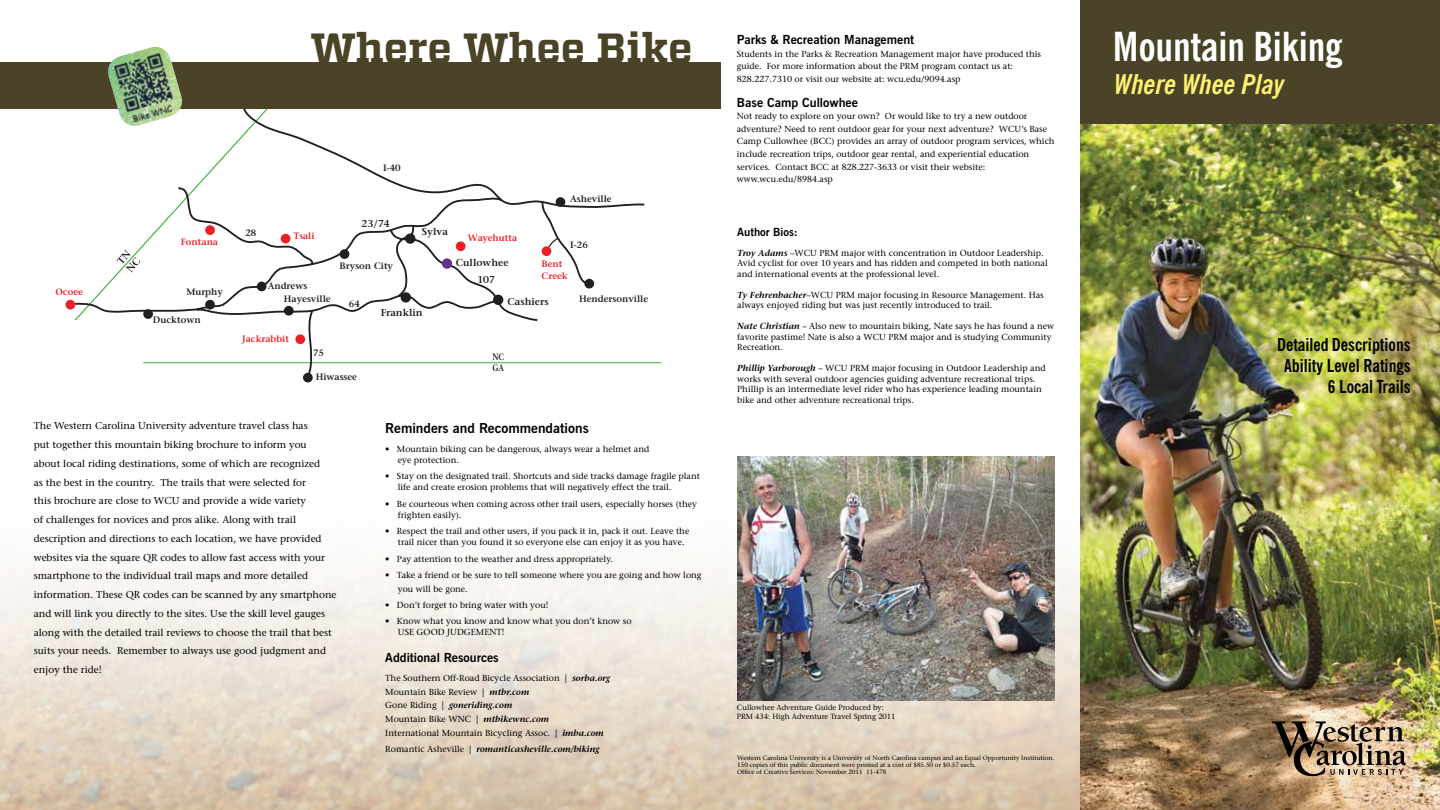
<style>
.page{position:relative;width:1440px;height:810px;background:#fff}
.page>*{position:absolute;margin:0;border:0;box-sizing:border-box;transform-origin:0 0}
.t1{font:700 42.12px "Vitesse";color:#4a4327}
.t2{font:700 condensed 40px "News Gothic BT";color:#fff}
.t3{font:italic 700 condensed 27.5px "News Gothic BT";color:#fef273}
.t4{font:700 condensed 17.75px "News Gothic BT";color:#000}
.t5{font:700 13.75px "News Gothic BT";color:#000}
.t6{font:700 12.5px "News Gothic BT";color:#000}
.t7{font:700 11.25px "News Gothic BT";color:#000}
.t8{font:500 10px/18.8px "Stone Serif Std";color:#000}
.t9{font:600 10px "Stone Serif Std";color:#231e21}
.t10{font:600 9.25px "Stone Serif Std";color:#231e21}
.t11{font:600 9.25px/11.1px "Stone Serif Std";color:#ec2127}
.t12{font:600 9.25px/11.1px "Stone Serif Std";color:#231e21;scale:.83 1}
.t13{font:500 8.75px/10.5px "Stone Serif Std";color:#000}
.t14{font:italic 600 8.75px "Stone Serif Std";color:#000}
.t15{font:500 7.5px/9px "Stone Serif Std";color:#000}
.t16{font:500 6.25px/6.9px "Stone Serif Std";color:#000}
.s1{font-weight:600;font-style:italic}
.s2{font-weight:500;font-style:normal}
</style>
<div class="page">
<img style="left:0;top:46px;width:1080px;height:764px">
<img style="left:1080px;top:124px;width:360px;height:686px">
<hr style="left:143px;top:362px;width:519px;height:1px;background:#39b24a">
<div style="left:303px;top:373px;width:10px;height:10px;background:#231e21;border-radius:50%"></div>
<div style="left:66px;top:300px;width:9px;height:10px;background:#ec2127;border-radius:50%"></div>
<svg style="left:73px;top:109px;width:573px;height:267px"></svg>
<div style="left:442px;top:258px;width:10px;height:11px;background:#66308e;border-radius:50%"></div>
<div style="left:1080px;top:0;width:360px;height:124px;background:#4a4327"></div>
<img style="left:1272px;top:721px;width:134px;height:55px">
<img style="left:737px;top:457px;width:317px;height:244px">
<div style="left:0;top:63px;width:720px;height:46px;background:#4a4327"></div>
<img style="left:104px;top:47px;width:82px;height:83px">
<h1 class="t1" style="left:310px;top:20px;width:384px">Where Whee Bike</h1>
<p class="t11" style="left:55px;top:287px;width:29px">Ocoee</p>
<p class="t11" style="left:181px;top:236px;width:39px">Fontana</p>
<p class="t10" style="left:186px;top:287px;width:38px">Murphy</p>
<p class="t10" style="left:153px;top:315px;width:49px">Ducktown</p>
<p class="t10" style="left:245px;top:228px;width:12px">28</p>
<p class="t10" style="left:383px;top:163px;width:19px">I-40</p>
<p class="t9" style="left:362px;top:217px;width:30px">23/74</p>
<p class="t9" style="left:422px;top:226px;width:28px">Sylva</p>
<p class="t11" style="left:294px;top:230px;width:22px">Tsali</p>
<p class="t11" style="left:468px;top:233px;width:51px">Wayehutta</p>
<p class="t10" style="left:570px;top:193px;width:43px">Asheville</p>
<p class="t10" style="left:570px;top:240px;width:19px">I-26</p>
<p class="t10" style="left:268px;top:280px;width:41px">Andrews</p>
<p class="t10" style="left:284px;top:293px;width:48px">Hayesville</p>
<p class="t10" style="left:340px;top:260px;width:55px">Bryson City</p>
<p class="t10" style="left:349px;top:298px;width:12px">64</p>
<p class="t9" style="left:381px;top:306px;width:44px">Franklin</p>
<p class="t9" style="left:456px;top:256px;width:54px">Cullowhee</p>
<p class="t9" style="left:507px;top:295px;width:43px">Cashiers</p>
<p class="t11" style="left:542px;top:259px;width:28px">Bent<br>Creek</p>
<p class="t9" style="left:477px;top:274px;width:19px">107</p>
<p class="t10" style="left:579px;top:293px;width:71px">Hendersonville</p>
<p class="t11" style="left:242px;top:333px;width:48px">Jackrabbit</p>
<p class="t10" style="left:313px;top:347px;width:12px">75</p>
<p class="t10" style="left:316px;top:372px;width:43px">Hiwassee</p>
<p class="t12" style="left:492px;top:351px;width:16px">NC<br>GA</p>
<p class="t8" style="left:34px;top:416px;width:304px">The Western Carolina University adventure travel class has<br>put together this mountain biking brochure to inform you<br>about local riding destinations, some of which are recognized<br>as the best in the country. The trails that were selected for<br>this brochure are close to WCU and provide a wide variety<br>of challenges for novices and pros alike. Along with trail description and directions to each location, we have provided websites via the square QR codes to allow fast access with your smartphone to the individual trail maps and more detailed information. These QR codes can be scanned by any smartphone and will link you directly to the sites. Use the skill level gauges along with the detailed trail reviews to choose the trail that best suits your needs. Remember to always use good judgment and enjoy the ride!</p>
<h3 class="t5" style="left:385px;top:420px;width:205px">Reminders and Recommendations</h3>
<p class="t13" style="left:398px;top:443px;width:253px;line-height:11.2px;text-indent:-13px">• Mountain biking can be dangerous, always wear a helmet and eye protection.</p>
<p class="t13" style="left:398px;top:471px;width:304px;line-height:11.2px;text-indent:-13px">• Stay on the designated trail. Shortcuts and side tracks damage fragile plant life and create erosion problems that will negatively effect the trail.</p>
<p class="t13" style="left:398px;top:498px;width:301px;line-height:11.2px;text-indent:-13px">• Be courteous when coming across other trail users, especially horses (they frighten easily).</p>
<p class="t13" style="left:398px;top:526px;width:293px;line-height:11.2px;text-indent:-13px">• Respect the trail and other users, if you pack it in, pack it out. Leave the trail nicer than you found it so everyone else can enjoy it as you have.</p>
<p class="t13" style="left:385px;top:553px;width:229px">• Pay attention to the weather and dress appropriately.</p>
<p class="t13" style="left:398px;top:568px;width:305px;line-height:13.8px;text-indent:-13px">• Take a friend or be sure to tell someone where you are going and how long you will be gone.</p>
<p class="t13" style="left:385px;top:600px;width:164px">• Don’t forget to bring water with you!</p>
<p class="t13" style="left:398px;top:616px;width:235px;line-height:11.2px;text-indent:-13px">• Know what you know and know what you don’t know so<br>USE GOOD JUDGEMENT!</p>
<h3 class="t6" style="left:385px;top:650px;width:115px">Additional Resources</h3>
<p class="t13" style="left:385px;top:671px;width:227px;line-height:13.8px">The Southern Off-Road Bicycle Association | <span class="s1">sorba.org </span>Mountain Bike Review | <span class="s1">mtbr.com<br></span>Gone Riding | <span class="s1">goneriding.com<br></span>Mountain Bike WNC | <span class="s1">mtbikewnc.com<br></span>International Mountain Bicycling Assoc. | <span class="s1">imba.com</span></p>
<p class="t14" style="left:385px;top:744px;width:216px"><span class="s2">Romantic Asheville |</span> romanticasheville.com/biking</p>
<h3 class="t6" style="left:737px;top:32px;width:179px">Parks &amp; Recreation Management</h3>
<p class="t13" style="left:737px;top:48px;width:306px;line-height:12.5px">Students in the Parks &amp; Recreation Management major have produced this guide. For more information about the PRM program contact us at:<br>828.227.7310 or visit our website at: wcu.edu/9094.asp</p>
<h3 class="t6" style="left:737px;top:95px;width:123px">Base Camp Cullowhee</h3>
<p class="t13" style="left:737px;top:110px;width:319px;line-height:12.5px">Not ready to explore on your own? Or would like to try a new outdoor adventure? Need to rent outdoor gear for your next adventure? WCU’s Base Camp Cullowhee (BCC) provides an array of outdoor program services, which include recreation trips, outdoor gear rental, and experiential education services. Contact BCC at 828.227-3633 or visit their website: www.wcu.edu/8984.asp</p>
<p class="t7" style="left:737px;top:225px;width:62px">Author Bios:</p>
<p class="t13" style="left:737px;top:248px;width:312px"><span class="s1">Troy Adams</span> –WCU PRM major with concentration in Outdoor Leadership.<br>Avid cyclist for over 10 years and has ridden and competed in both national and international events at the professional level.</p>
<p class="t13" style="left:737px;top:290px;width:308px"><span class="s1">Ty Fehrenbacher</span>–WCU PRM major focusing in Resource Management. Has always enjoyed riding but was just recently introduced to trail.</p>
<p class="t13" style="left:737px;top:321px;width:319px"><span class="s1">Nate Christian</span> – Also new to mountain biking, Nate says he has found a new favorite pastime! Nate is also a WCU PRM major and is studying Community<br>Recreation.</p>
<p class="t13" style="left:737px;top:363px;width:310px"><span class="s1">Phillip Yarborough</span> – WCU PRM major focusing in Outdoor Leadership and works with several outdoor agencies guiding adventure recreational trips.<br>Phillip is an intermediate level rider who has experience leading mountain bike and other adventure recreational trips.</p>
<p class="t15" style="left:737px;top:703px;width:160px">Cullowhee Adventure Guide Produced by:<br>PRM 434: High Adventure Travel Spring 2011</p>
<p class="t16" style="left:737px;top:755px;width:319px">Western Carolina University is a University of North Carolina campus and an Equal Opportunity Institution.<br>150 copies of this public document were printed at a cost of $85.50 or $0.57 each.<br>Office of Creative Services: November 2011 11-478</p>
<h2 class="t2" style="left:1113px;top:22px;width:231px">Mountain Biking</h2>
<h3 class="t3" style="left:1115px;top:67px;width:172px">Where Whee Play</h3>
<h3 class="t4" style="left:1277px;top:334px;width:135px">Detailed Descriptions</h3>
<h3 class="t4" style="left:1328px;top:375px;width:84px">6 Local Trails</h3>
<h3 class="t4" style="left:1284px;top:355px;width:128px">Ability Level Ratings</h3>
</div>
